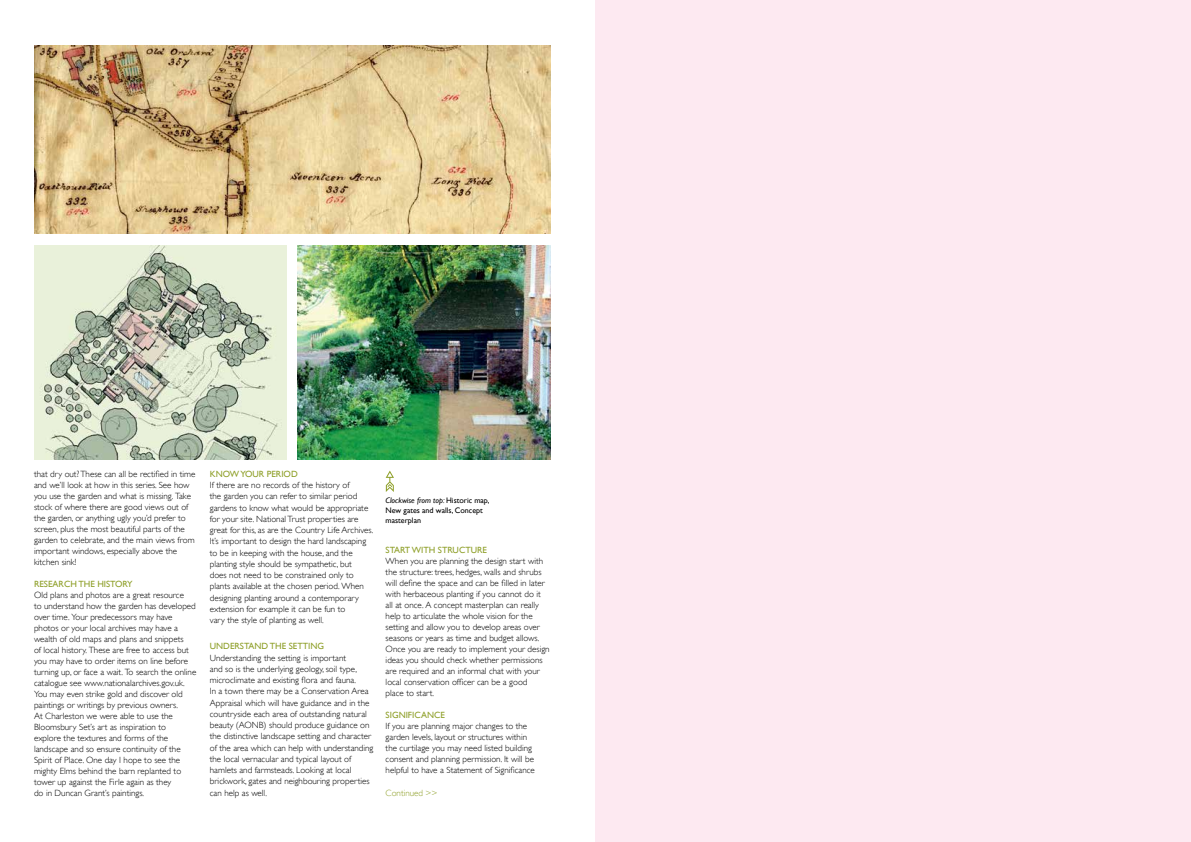
<style>
.page{position:relative;width:1191px;height:842px;background:#fff}
.page>*{position:absolute;margin:0;border:0;box-sizing:border-box;transform-origin:0 0}
.t1{font:300 9px/11px "Gill Sans";color:#000}
.t2{font:9px "Gill Sans";color:#8e9f28}
.t3{font:300 9px "Gill Sans";color:#8e9f28}
.t4{font:8px/10px "Gill Sans";color:#000}
.s1{font-style:italic}
</style>
<div class="page">
<div style="left:595px;top:0;width:596px;height:842px;background:#fde9f1"></div>
<svg style="left:386px;top:471px;width:8px;height:21px"></svg>
<img style="left:34px;top:45px;width:516px;height:189px">
<img style="left:34px;top:245px;width:252px;height:214px">
<img style="left:298px;top:245px;width:252px;height:214px">
<p class="t1" style="left:34px;top:468px;width:163px">that dry out? These can all be rectified in time and we’ll look at how in this series. See how you use the garden and what is missing. Take stock of where there are good views out of the garden, or anything ugly you’d prefer to screen, plus the most beautiful parts of the garden to celebrate, and the main views from important windows, especially above the kitchen sink!</p>
<p class="t2" style="left:34px;top:578px;width:100px">RESEARCH THE HISTORY</p>
<p class="t1" style="left:34px;top:589px;width:164px">Old plans and photos are a great resource<br>to understand how the garden has developed over time. Your predecessors may have photos or your local archives may have a wealth of old maps and plans and snippets<br>of local history. These are free to access but you may have to order items on line before turning up, or face a wait. To search the online catalogue see www.nationalarchives.gov.uk.<br>You may even strike gold and discover old paintings or writings by previous owners.<br>At Charleston we were able to use the Bloomsbury Set’s art as inspiration to<br>explore the textures and forms of the landscape and so ensure continuity of the Spirit of Place. One day I hope to see the mighty Elms behind the barn replanted to tower up against the Firle again as they<br>do in Duncan Grant’s paintings.</p>
<p class="t2" style="left:210px;top:468px;width:89px">KNOW YOUR PERIOD</p>
<p class="t1" style="left:210px;top:479px;width:165px;line-height:11.3px">If there are no records of the history of<br>the garden you can refer to similar period gardens to know what would be appropriate for your site. National Trust properties are great for this, as are the Country Life Archives.<br>It’s important to design the hard landscaping to be in keeping with the house, and the planting style should be sympathetic, but<br>does not need to be constrained only to plants available at the chosen period. When designing planting around a contemporary extension for example it can be fun to<br>vary the style of planting as well.</p>
<p class="t2" style="left:210px;top:641px;width:116px">UNDERSTAND THE SETTING</p>
<p class="t1" style="left:210px;top:652px;width:165px;line-height:11.3px">Understanding the setting is important<br>and so is the underlying geology, soil type, microclimate and existing flora and fauna.<br>In a town there may be a Conservation Area Appraisal which will have guidance and in the countryside each area of outstanding natural beauty (AONB) should produce guidance on the distinctive landscape setting and character of the area which can help with understanding the local vernacular and typical layout of hamlets and farmsteads. Looking at local brickwork, gates and neighbouring properties can help as well.</p>
<p class="t4" style="left:386px;top:495px;width:105px"><span class="s1">Clockwise from top:</span> Historic map,<br>New gates and walls, Concept masterplan</p>
<p class="t2" style="left:386px;top:545px;width:103px">START WITH STRUCTURE</p>
<p class="t1" style="left:386px;top:556px;width:165px">When you are planning the design start with the structure: trees, hedges, walls and shrubs will define the space and can be filled in later with herbaceous planting if you cannot do it all at once. A concept masterplan can really help to articulate the whole vision for the setting and allow you to develop areas over seasons or years as time and budget allows.<br>Once you are ready to implement your design ideas you should check whether permissions are required and an informal chat with your local conservation officer can be a good<br>place to start.</p>
<p class="t2" style="left:386px;top:710px;width:61px">SIGNIFICANCE</p>
<p class="t1" style="left:386px;top:721px;width:151px">If you are planning major changes to the garden levels, layout or structures within the curtilage you may need listed building consent and planning permission. It will be helpful to have a Statement of Significance</p>
<p class="t3" style="left:386px;top:788px;width:53px">Continued &gt;&gt;</p>
</div>
